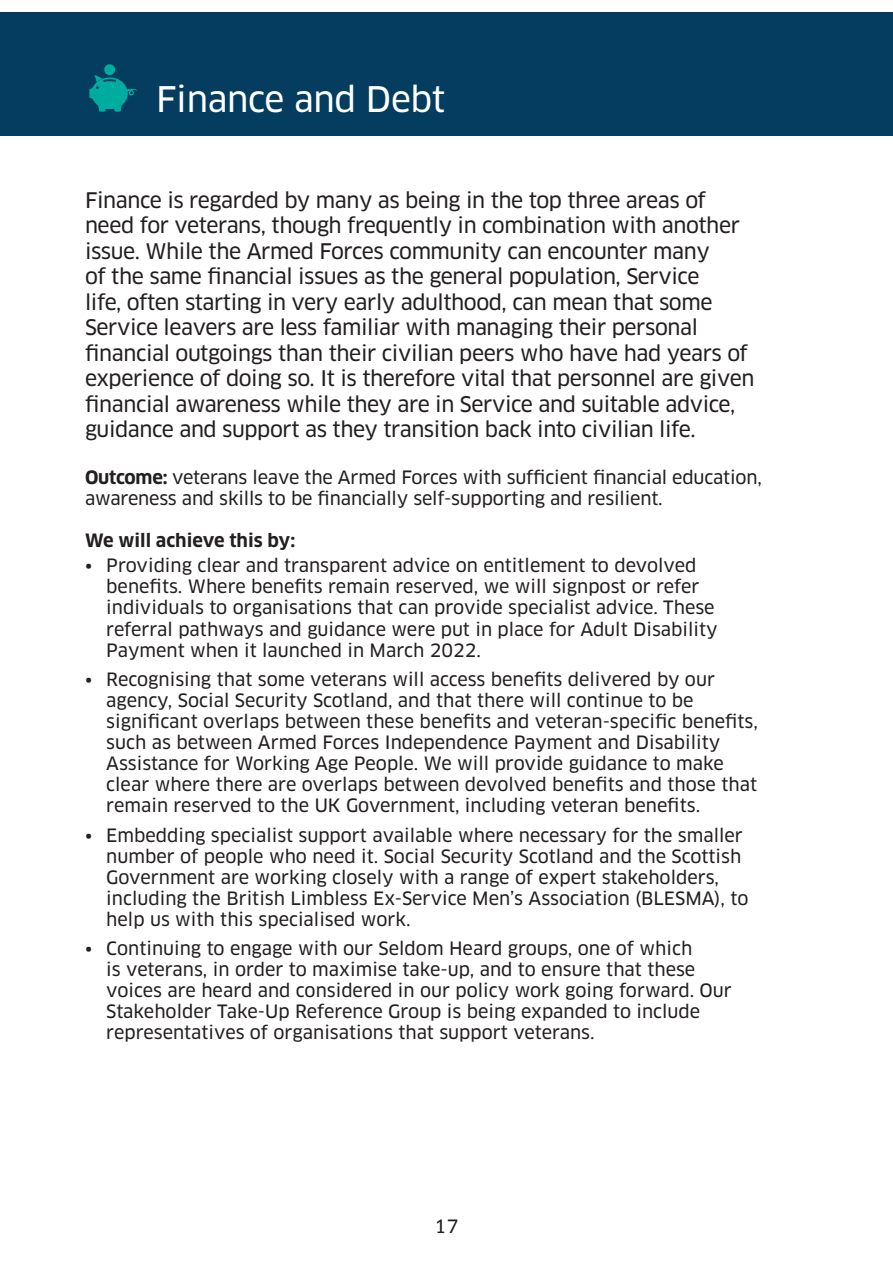
<style>
.page{position:relative;width:893px;height:1263px;background:#fff}
.page>*{position:absolute;margin:0;border:0;box-sizing:border-box;transform-origin:0 0}
.t1{font:34.5px "Clan OT News";letter-spacing:-.01em;color:#fff}
.t2{font:21px/25.5px "Clan OT News";letter-spacing:-.02em;color:#231f20}
.t3{font:18px/21px "Clan OT News";color:#231f20}
.t4{font:700 18px "Clan OT";color:#231f20}
.s1{font-family:"Clan OT";font-weight:700}
</style>
<div class="page">
<div style="left:0;top:13px;width:893px;height:123px;background:#043d5f"></div>
<svg style="left:89px;top:75px;width:48px;height:37px"></svg>
<div style="left:104px;top:65px;width:11px;height:10px;background:#00aca0;border-radius:50%"></div>
<h1 class="t1" style="left:156px;top:79px;width:291px">Finance and Debt</h1>
<p class="t2" style="left:85px;top:187px;width:671px">Finance is regarded by many as being in the top three areas of need for veterans, though frequently in combination with another issue. While the Armed Forces community can encounter many<br>of the same financial issues as the general population, Service<br>life, often starting in very early adulthood, can mean that some Service leavers are less familiar with managing their personal financial outgoings than their civilian peers who have had years of experience of doing so. It is therefore vital that personnel are given financial awareness while they are in Service and suitable advice, guidance and support as they transition back into civilian life.</p>
<p class="t3" style="left:85px;top:467px;width:678px"><span class="s1">Outcome:</span> veterans leave the Armed Forces with sufficient financial education, awareness and skills to be financially self-supporting and resilient.</p>
<p class="t4" style="left:85px;top:530px;width:212px">We will achieve this by:</p>
<p class="t3" style="left:106px;top:555px;width:613px;text-indent:-21px">• Providing clear and transparent advice on entitlement to devolved benefits. Where benefits remain reserved, we will signpost or refer individuals to organisations that can provide specialist advice. These referral pathways and guidance were put in place for Adult Disability Payment when it launched in March 2022.</p>
<p class="t3" style="left:106px;top:669px;width:653px;text-indent:-21px">• Recognising that some veterans will access benefits delivered by our agency, Social Security Scotland, and that there will continue to be significant overlaps between these benefits and veteran-specific benefits, such as between Armed Forces Independence Payment and Disability Assistance for Working Age People. We will provide guidance to make clear where there are overlaps between devolved benefits and those that remain reserved to the UK Government, including veteran benefits.</p>
<p class="t3" style="left:106px;top:824px;width:644px;text-indent:-21px">• Embedding specialist support available where necessary for the smaller number of people who need it. Social Security Scotland and the Scottish Government are working closely with a range of expert stakeholders, including the British Limbless Ex-Service Men’s Association (BLESMA), to help us with this specialised work.</p>
<p class="t3" style="left:106px;top:938px;width:627px;text-indent:-21px">• Continuing to engage with our Seldom Heard groups, one of which<br>is veterans, in order to maximise take-up, and to ensure that these voices are heard and considered in our policy work going forward. Our Stakeholder Take-Up Reference Group is being expanded to include representatives of organisations that support veterans.</p>
<p class="t3" style="left:434px;top:1215px;width:26px">17</p>
</div>
